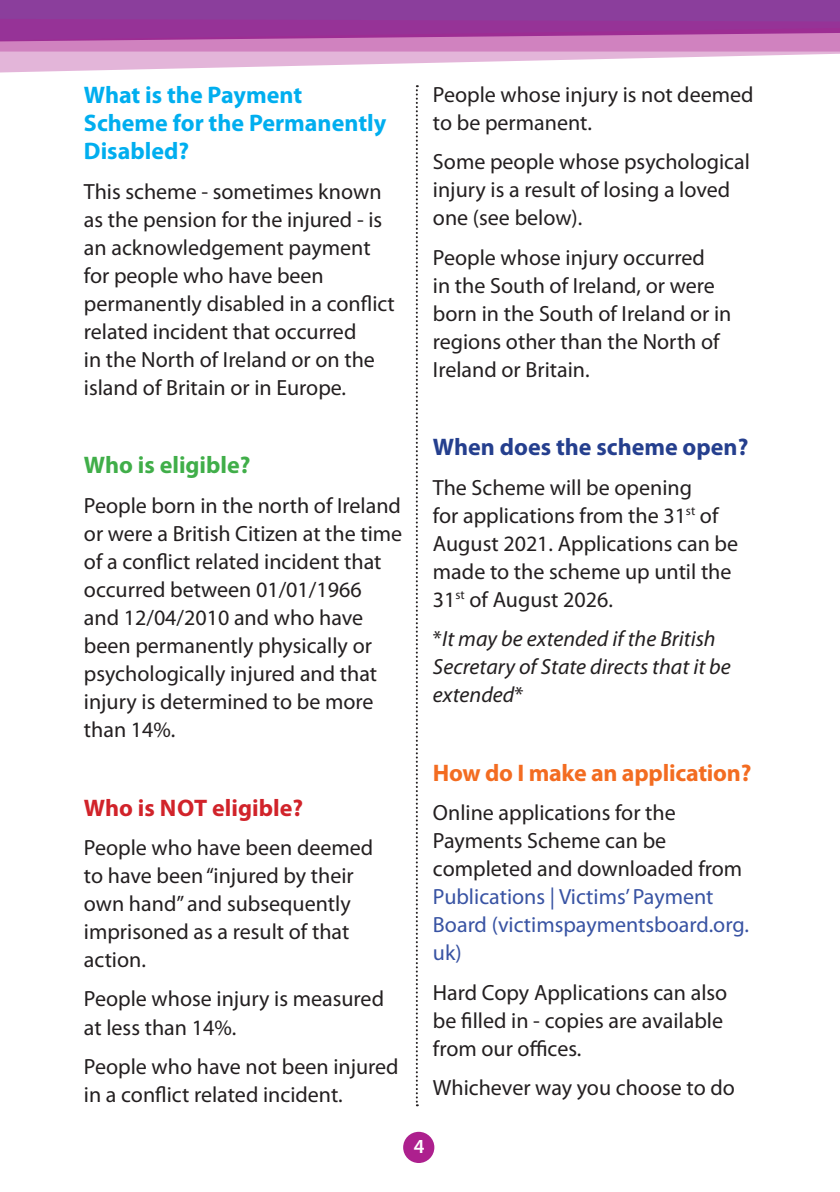
<style>
.page{position:relative;width:840px;height:1192px;background:#fff}
.page>*{position:absolute;margin:0;border:0;box-sizing:border-box;transform-origin:0 0}
.t1{font:700 24px/28px "Myriad Pro";color:#00aeef}
.t2{font:700 24px "Myriad Pro";letter-spacing:-.01em;color:#f36c21}
.t3{font:700 24px "Myriad Pro";color:#253f8e}
.t4{font:700 24px "Myriad Pro";color:#d1232a}
.t5{font:700 24px "Myriad Pro";color:#40ae49}
.t6{font:22px/28px "Myriad Pro";color:#231f20}
.t7{font:italic 22px/28px "Myriad Pro";color:#231f20}
.t8{font:22px/28px "Myriad Pro";color:#3853a3}
.t9{font:600 20px "Myriad Pro";color:#fff}
.s1{font-style:normal}
</style>
<div class="page">
<div style="left:403px;top:1131px;width:31px;height:31px;background:#ad208e;border-radius:50%"></div>
<svg style="left:0;top:52px;width:839px;height:21px;fill:#e3b5d9"></svg>
<svg style="left:415px;top:85px;width:2px;height:1021px"></svg>
<svg style="left:0;top:0;width:840px;height:52px;background:#a24da4"></svg>
<p class="t1" style="left:84px;top:80px;width:304px">What is the Payment<br>Scheme for the Permanently<br>Disabled?</p>
<p class="t6" style="left:84px;top:177px;width:312px">This scheme - sometimes known as the pension for the injured - is an acknowledgement payment for people who have been permanently disabled in a conflict related incident that occurred<br>in the North of Ireland or on the island of Britain or in Europe.</p>
<p class="t6" style="left:432px;top:80px;width:322px">People whose injury is not deemed to be permanent.</p>
<p class="t6" style="left:432px;top:147px;width:318px">Some people whose psychological injury is a result of losing a loved one (see below).</p>
<p class="t6" style="left:432px;top:243px;width:300px">People whose injury occurred<br>in the South of Ireland, or were born in the South of Ireland or in regions other than the North of<br>Ireland or Britain.</p>
<p class="t5" style="left:84px;top:449px;width:168px">Who is eligible?</p>
<p class="t6" style="left:84px;top:491px;width:320px">People born in the north of Ireland or were a British Citizen at the time of a conflict related incident that occurred between 01/01/1966 and 12/04/2010 and who have been permanently physically or psychologically injured and that injury is determined to be more than 14%.</p>
<p class="t4" style="left:84px;top:791px;width:221px">Who is not eligible?</p>
<p class="t6" style="left:84px;top:833px;width:291px">People who have been deemed to have been “injured by their own hand” and subsequently imprisoned as a result of that action.</p>
<p class="t6" style="left:84px;top:984px;width:301px">People whose injury is measured at less than 14%.</p>
<p class="t6" style="left:84px;top:1051px;width:316px">People who have not been injured in a conflict related incident.</p>
<p class="t3" style="left:433px;top:431px;width:317px">When does the scheme open?</p>
<p class="t6" style="left:432px;top:473px;width:306px">The Scheme will be opening<br>for applications from the 31<sup>st</sup> of<br>August 2021. Applications can be made to the scheme up until the<br>31<sup>st</sup> of August 2026.</p>
<p class="t7" style="left:432px;top:624px;width:299px"><span class="s1">*</span>It may be extended if the British<br>Secretary of State directs that it be extended<span class="s1">*</span></p>
<p class="t2" style="left:433px;top:757px;width:320px">How do I make an application?</p>
<p class="t6" style="left:433px;top:798px;width:310px">Online applications for the<br>Payments Scheme can be completed and downloaded from</p>
<p class="t8" style="left:433px;top:882px;width:317px">Publications | Victims’ Payment<br>Board (victimspaymentsboard.org. uk)</p>
<p class="t6" style="left:433px;top:977px;width:296px">Hard Copy Applications can also be filled in - copies are available from our offices.</p>
<p class="t6" style="left:433px;top:1073px;width:303px">Whichever way you choose to do</p>
<p class="t9" style="left:413px;top:1133px;width:12px">4</p>
</div>
